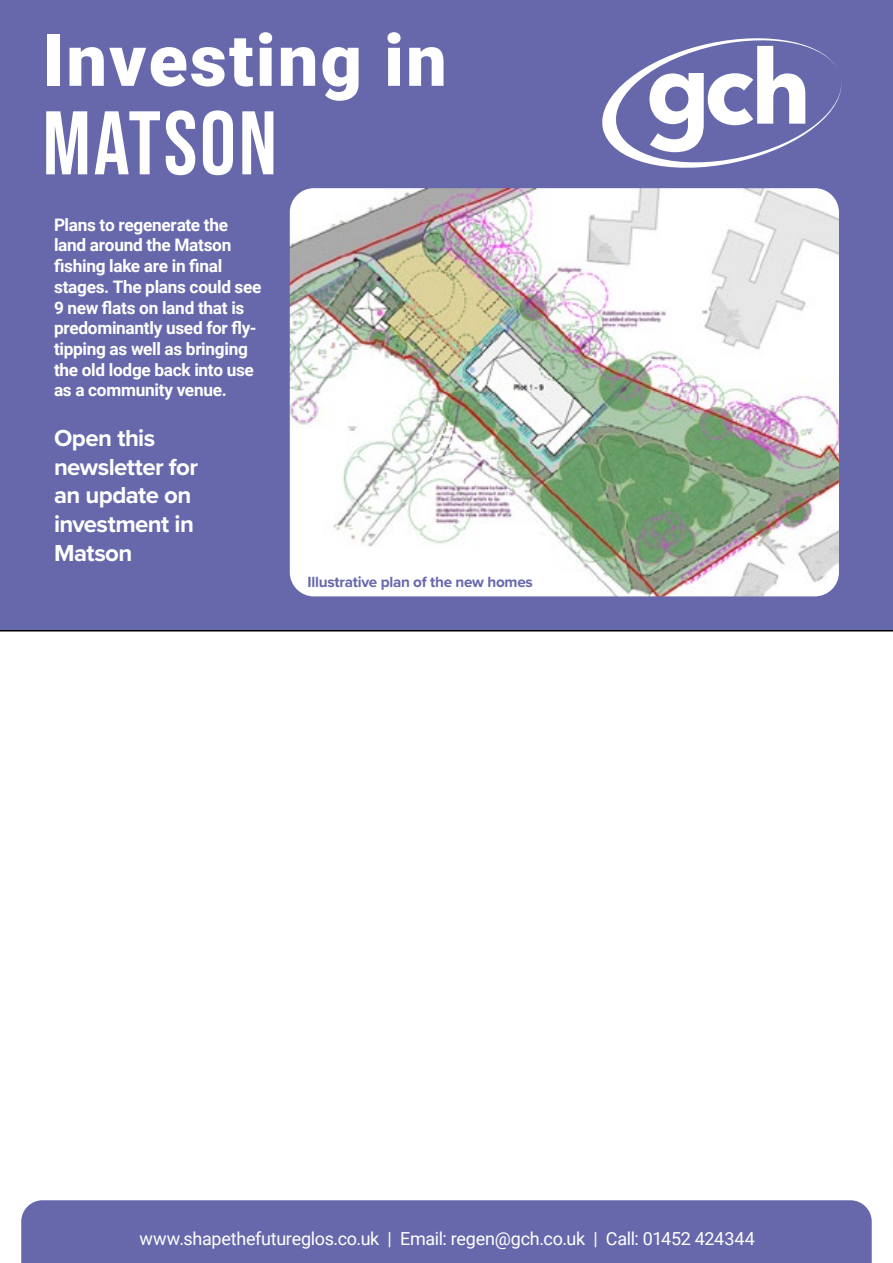
<style>
.page{position:relative;width:893px;height:1263px;background:#fff}
.page>*{position:absolute;margin:0;border:0;box-sizing:border-box;transform-origin:0 0}
.t1{font:90px "Bebas Neue";letter-spacing:.03em;color:#fff}
.t2{font:900 72px "Roboto";letter-spacing:.03em;color:#fff}
.t3{font:700 24px/28.8px "Proxima Nova";letter-spacing:-.025em;color:#fff}
.t4{font:18px "Roboto";letter-spacing:-.015em;color:#fff}
.t5{font:700 17.25px/20.7px "Roboto";letter-spacing:-.015em;color:#fff}
.t6{font:700 15.3px "Proxima Nova";letter-spacing:-.015em;color:#6768ab}
</style>
<div class="page">
<div style="left:0;top:0;width:893px;height:631px;background:#6768ab"></div>
<div style="left:21px;top:1200px;width:851px;height:63px;background:#6768ab"></div>
<svg style="left:602px;top:38px;width:239px;height:130px"></svg>
<img style="left:290px;top:188px;width:549px;height:408px">
<div style="left:304px;top:569px;width:240px;height:23px;background:#fff"></div>
<h2 class="t2" style="left:43px;top:10px;width:406px">Investing in</h2>
<h1 class="t1" style="left:43px;top:92px;width:236px">MATSON</h1>
<p class="t5" style="left:54px;top:214px;width:209px">Plans to regenerate the land around the Matson fishing lake are in final stages. The plans could see<br>9 new flats on land that is predominantly used for fly&shy;tipping as well as bringing the old lodge back into use as a community venue.</p>
<h3 class="t3" style="left:54px;top:423px;width:146px">Open this newsletter for an update on investment in<br>Matson</h3>
<p class="t6" style="left:308px;top:570px;width:227px">Illustrative plan of the new homes</p>
<p class="t4" style="left:140px;top:1226px;width:617px">www.shapethefutureglos.co.uk | Email: regen@gch.co.uk | Call: 01452 424344</p>
</div>
